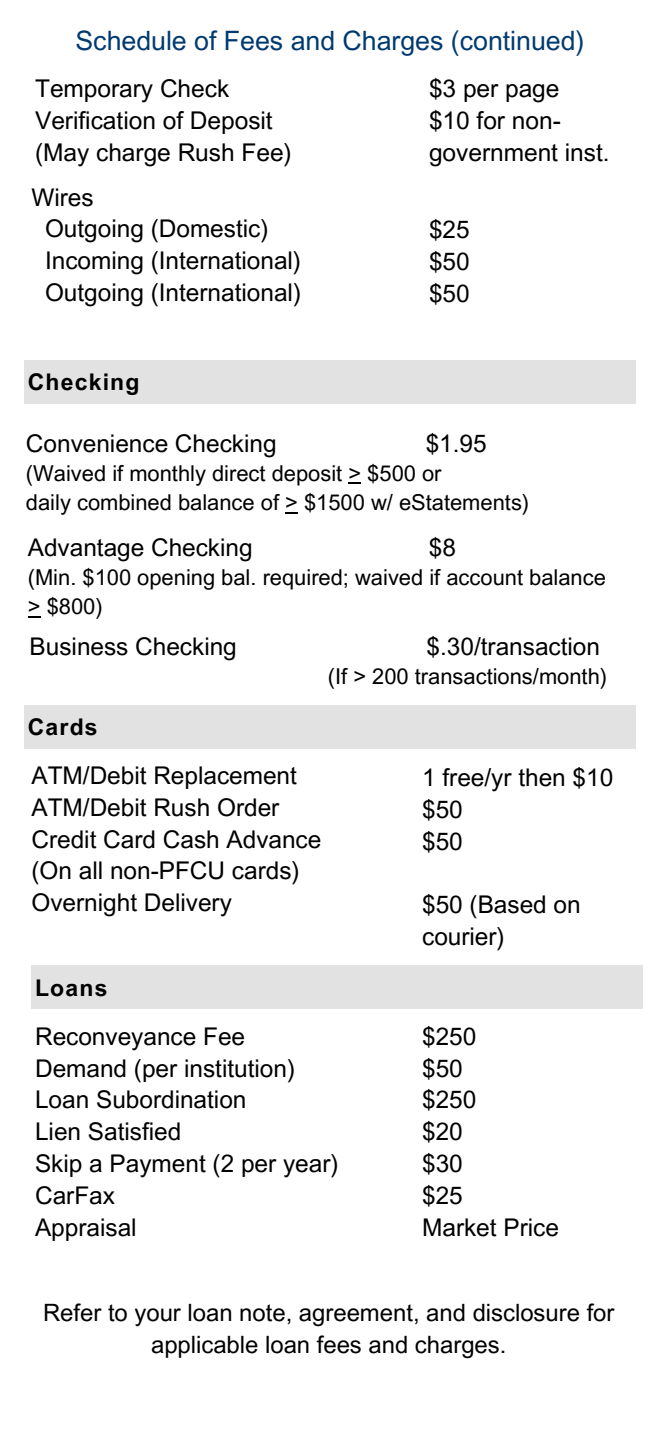
<style>
.page{position:relative;width:660px;height:1440px;background:#fff}
.page>*{position:absolute;margin:0;border:0;box-sizing:border-box;transform-origin:0 0}
.t1{font:26.75px "Arial MT Pro";color:#003a70}
.t2{font:24.5px/31.8px "Arial MT Pro";color:#000}
.t3{font:23.75px/31.8px "Arial MT Pro";color:#000;text-align:center}
.t4{font:700 23px "Arial MT Pro";letter-spacing:.05em;color:#000}
.t5{font:22px "Arial MT Pro";color:#000}
</style>
<div class="page">
<div style="left:24px;top:360px;width:612px;height:43px;background:#e2e2e2"></div>
<svg style="left:348px;top:483px;width:13px;height:1px"></svg>
<svg style="left:285px;top:512px;width:13px;height:2px"></svg>
<svg style="left:28px;top:616px;width:13px;height:2px"></svg>
<div style="left:24px;top:705px;width:612px;height:43px;background:#e2e2e2"></div>
<div style="left:31px;top:966px;width:612px;height:43px;background:#e2e2e2"></div>
<h1 class="t1" style="left:76px;top:31px;width:510px">Schedule of Fees and Charges (continued)</h1>
<p class="t2" style="left:35px;top:76px;width:258px">Temporary Check<br>Verification of Deposit (May charge Rush Fee)</p>
<p class="t2" style="left:429px;top:76px;width:182px">$3 per page<br>$10 for non&shy;government inst.</p>
<h2 class="t2" style="left:45px;top:184px;width:258px;text-indent:-14px">Wires<br>Outgoing (Domestic)<br>Incoming (International)</h2>
<h1 class="t2" style="left:45px;top:280px;width:258px">Outgoing (International)</h1>
<h1 class="t2" style="left:429px;top:217px;width:42px;text-align:justify">$25 $50 $50</h1>
<h1 class="t4" style="left:28px;top:374px;width:113px">Checking</h1>
<h1 class="t2" style="left:26px;top:430px;width:252px">Convenience Checking</h1>
<h1 class="t2" style="left:426px;top:430px;width:62px">$1.95</h1>
<h1 class="t5" style="left:26px;top:465px;width:417px">(Waived if monthly direct deposit &gt; $500 or</h1>
<h1 class="t5" style="left:26px;top:494px;width:505px">daily combined balance of &gt; $1500 w/ eStatements)</h1>
<h2 class="t2" style="left:28px;top:534px;width:226px">Advantage Checking</h2>
<h2 class="t2" style="left:429px;top:534px;width:29px">$8</h2>
<p class="t5" style="left:28px;top:569px;width:580px">(Min. $100 opening bal. required; waived if account balance</p>
<p class="t5" style="left:28px;top:598px;width:76px">&gt; $800)</p>
<h1 class="t2" style="left:30px;top:634px;width:209px">Business Checking</h1>
<h1 class="t2" style="left:427px;top:634px;width:175px">$.30/transaction</h1>
<h1 class="t5" style="left:328px;top:669px;width:281px">(If &gt; 200 transactions/month)</h1>
<p class="t4" style="left:28px;top:719px;width:71px">Cards</p>
<p class="t2" style="left:31px;top:763px;width:291px">ATM/Debit Replacement<br>ATM/Debit Rush Order<br>Credit Card Cash Advance (On all non-PFCU cards)<br>Overnight Delivery</p>
<p class="t2" style="left:422px;top:765px;width:193px">1 free/yr then $10 $50<br>$50</p>
<p class="t2" style="left:422px;top:892px;width:160px">$50 (Based on courier)</p>
<h1 class="t4" style="left:35px;top:979px;width:74px">Loans</h1>
<h2 class="t2" style="left:35px;top:1023px;width:305px">Reconveyance Fee<br>Demand (per institution)<br>Loan Subordination<br>Lien Satisfied<br>Skip a Payment (2 per year)<br>CarFax<br>Appraisal</h2>
<h1 class="t2" style="left:422px;top:1023px;width:138px">$250<br>$50<br>$250<br>$20<br>$30<br>$25<br>Market Price</h1>
<h1 class="t3" style="left:43px;top:1300px;width:573px">Refer to your loan note, agreement, and disclosure for applicable loan fees and charges.</h1>
</div>
